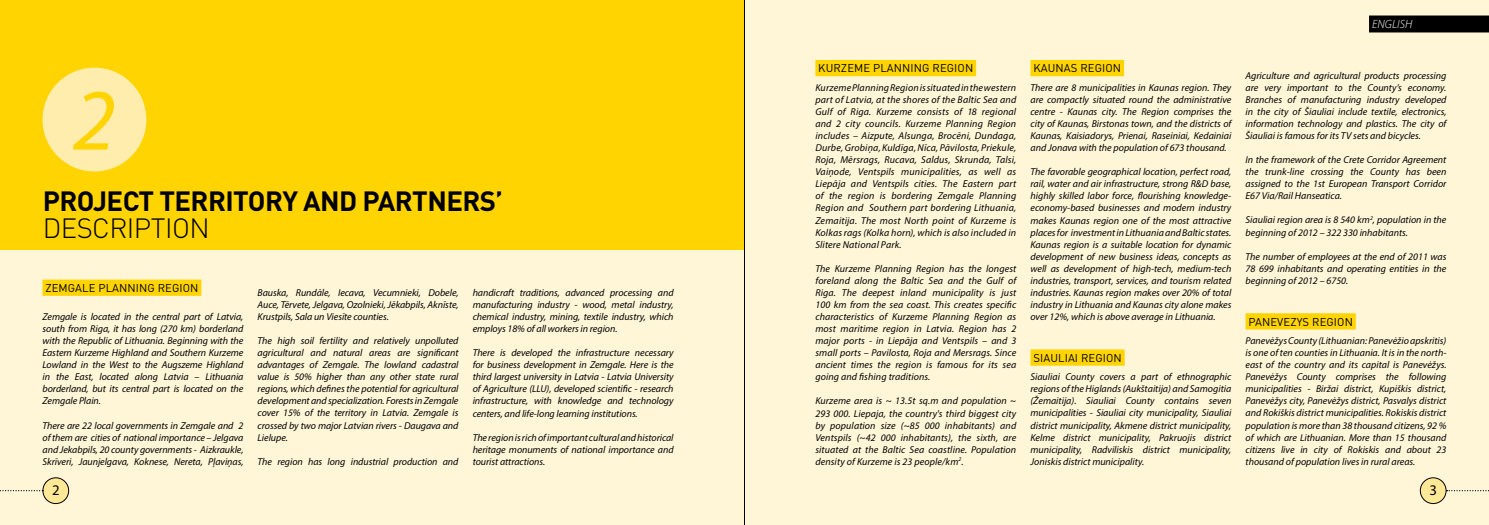
<style>
.page{position:relative;width:1489px;height:525px;background:#fff}
.page>*{position:absolute;margin:0;border:0;box-sizing:border-box;transform-origin:0 0}
.t1{font:italic 87.62px "Myriad Pro";color:#ffd400}
.t2{font:700 27.5px "DIN Pro";letter-spacing:-.02em;color:#000}
.t3{font:300 27.5px "DIN Pro";letter-spacing:-.02em;color:#000}
.t4{font:14.75px "Myriad Pro";color:#000}
.t5{font:italic 300 12px "Myriad Pro";letter-spacing:.01em;color:#fff}
.t6{font:11.25px "DIN Pro";letter-spacing:.01em;color:#000}
.t7{font:italic 10px/12px "Myriad Pro";color:#000;text-align:justify}
</style>
<div class="page">
<div style="left:0;top:0;width:1488px;height:524px;background:#fff6d8"></div>
<div style="left:0;top:0;width:744px;height:250px;background:#ffd400"></div>
<div style="left:43px;top:68px;width:103px;height:103px;background:#ffedae;border-radius:50%"></div>
<div style="left:43px;top:279px;width:158px;height:17px;background:#ffd400"></div>
<div style="left:815px;top:60px;width:161px;height:16px;background:#ffd400"></div>
<div style="left:1030px;top:60px;width:93px;height:16px;background:#ffd400"></div>
<div style="left:1030px;top:349px;width:94px;height:16px;background:#ffd400"></div>
<div style="left:1245px;top:313px;width:110px;height:16px;background:#ffd400"></div>
<div style="left:1420px;top:477px;width:25px;height:26px;background:#ffe997;border-radius:50%"></div>
<div style="left:1419px;top:477px;width:27px;height:26px;border:1px solid #000;border-radius:50%"></div>
<div style="left:43px;top:477px;width:26px;height:26px;background:#ffe997;border-radius:50%"></div>
<div style="left:42px;top:477px;width:27px;height:26px;border:1px solid #000;border-radius:50%"></div>
<svg style="left:0;top:490px;width:43px;height:1px"></svg>
<hr style="left:744px;top:0;width:1px;height:524px;background:#000">
<svg style="left:1446px;top:490px;width:43px;height:1px"></svg>
<div style="left:1368px;top:16px;width:120px;height:16px;background:#000"></div>
<h1 class="t1" style="left:73px;top:66px;width:45px">2</h1>
<h2 class="t2" style="left:43px;top:182px;width:462px">PROJECT TERRITORY AND PARTNERS’</h2>
<h2 class="t3" style="left:43px;top:209px;width:168px">DESCRIPTION</h2>
<p class="t6" style="left:45px;top:280px;width:155px">ZEMGALE PLANNING REGION</p>
<p class="t7" style="left:43px;top:310px;width:202px">Zemgale is located in the central part of Latvia, south from Riga, it has long (270 km) borderland with the Republic of Lithuania. Beginning with the Eastern Kurzeme Highland and Southern Kurzeme Lowland in the West to the Augszeme Highland in the East, located along Latvia – Lithuania borderland, but its central part is located on the Zemgale Plain.</p>
<p class="t7" style="left:43px;top:419px;width:202px">There are 22 local governments in Zemgale and 2 of them are cities of national importance – Jelgava and Jekabpils, 20 county governments - Aizkraukle, Skrīveri, Jaunjelgava, Koknese, Nereta, Pļaviņas,</p>
<p class="t7" style="left:257px;top:286px;width:202px">Bauska, Rundāle, Iecava, Vecumnieki, Dobele, Auce, Tērvete, Jelgava, Ozolnieki, Jēkabpils, Aknīste, Krustpils, Sala un Viesīte counties.</p>
<p class="t7" style="left:257px;top:334px;width:202px">The high soil fertility and relatively unpolluted agricultural and natural areas are significant advantages of Zemgale. The lowland cadastral value is 50% higher than any other state rural regions, which defines the potential for agricultural development and specialization. Forests in Zemgale cover 15% of the territory in Latvia. Zemgale is crossed by two major Latvian rivers - Daugava and Lielupe.</p>
<p class="t7" style="left:257px;top:455px;width:202px">The region has long industrial production and</p>
<p class="t7" style="left:472px;top:286px;width:202px">handicraft traditions, advanced processing and manufacturing industry - wood, metal industry, chemical industry, mining, textile industry, which employs 18% of all workers in region.</p>
<p class="t7" style="left:472px;top:346px;width:202px">There is developed the infrastructure necessary for business development in Zemgale. Here is the third largest university in Latvia - Latvia University of Agriculture (LLU), developed scientific - research infrastructure, with knowledge and technology centers, and life-long learning institutions.</p>
<p class="t7" style="left:472px;top:431px;width:202px">The region is rich of important cultural and historical heritage monuments of national importance and tourist attractions.</p>
<p class="t5" style="left:1371px;top:18px;width:42px">ENGLISH</p>
<p class="t6" style="left:818px;top:61px;width:156px">KURZEME PLANNING REGION</p>
<p class="t7" style="left:815px;top:81px;width:202px">Kurzeme Planning Region is situated in the western part of Latvia, at the shores of the Baltic Sea and Gulf of Riga. Kurzeme consists of 18 regional and 2 city councils. Kurzeme Planning Region includes – Aizpute, Alsunga, Brocēni, Dundaga, Durbe, Grobiņa, Kuldīga, Nīca, Pāvilosta, Priekule, Roja, Mērsrags, Rucava, Saldus, Skrunda, Talsi, Vaiņode, Ventspils municipalities, as well as Liepāja and Ventspils cities. The Eastern part of the region is bordering Zemgale Planning Region and Southern part bordering Lithuania, Zemaitija. The most North point of Kurzeme is Kolkas rags (Kolka horn), which is also included in Slitere National Park.</p>
<p class="t7" style="left:815px;top:262px;width:202px">The Kurzeme Planning Region has the longest foreland along the Baltic Sea and the Gulf of Riga. The deepest inland municipality is just 100 km from the sea coast. This creates specific characteristics of Kurzeme Planning Region as most maritime region in Latvia. Region has 2 major ports - in Liepāja and Ventspils – and 3 small ports – Pavilosta, Roja and Mersrags. Since ancient times the region is famous for its sea going and fishing traditions.</p>
<p class="t7" style="left:815px;top:394px;width:202px">Kurzeme area is ~ 13.5t sq.m and population ~ 293 000. Liepaja, the country's third biggest city by population size (~85 000 inhabitants) and Ventspils (~42 000 inhabitants), the sixth, are situated at the Baltic Sea coastline. Population density of Kurzeme is 23 people/km<sup>2</sup>.</p>
<p class="t6" style="left:1033px;top:61px;width:89px">KAUNAS REGION</p>
<p class="t7" style="left:1030px;top:81px;width:202px">There are 8 municipalities in Kaunas region. They are compactly situated round the administrative centre - Kaunas city. The Region comprises the city of Kaunas, Birstonas town, and the districts of Kaunas, Kaisiadorys, Prienai, Raseiniai, Kedainiai and Jonava with the population of 673 thousand.</p>
<p class="t7" style="left:1030px;top:166px;width:202px">The favorable geographical location, perfect road, rail, water and air infrastructure, strong R&amp;D base, highly skilled labor force, flourishing knowledge&shy;economy-based businesses and modern industry makes Kaunas region one of the most attractive places for investment in Lithuania and Baltic states.<br>Kaunas region is a suitable location for dynamic development of new business ideas, concepts as well as development of high-tech, medium-tech industries, transport, services, and tourism related industries. Kaunas region makes over 20% of total industry in Lithuania and Kaunas city alone makes over 12%, which is above average in Lithuania.</p>
<p class="t6" style="left:1033px;top:350px;width:90px">SIAULIAI REGION</p>
<p class="t7" style="left:1030px;top:370px;width:202px">Siauliai County covers a part of ethnographic regions of the Higlands (Aukštaitija) and Samogitia (Žemaitija). Siauliai County contains seven municipalities - Siauliai city municipality, Siauliai district municipality, Akmene district municipality, Kelme district municipality, Pakruojis district municipality, Radviliskis district municipality, Joniskis district municipality.</p>
<p class="t7" style="left:1245px;top:69px;width:202px">Agriculture and agricultural products processing are very important to the County’s economy.<br>Branches of manufacturing industry developed in the city of Šiauliai include textile, electronics, information technology and plastics. The city of Šiauliai is famous for its TV sets and bicycles.</p>
<p class="t7" style="left:1245px;top:153px;width:202px">In the framework of the Crete Corridor Agreement the trunk-line crossing the County has been assigned to the 1st European Transport Corridor E67 Via/Rail Hanseatica.</p>
<p class="t7" style="left:1245px;top:214px;width:202px">Siauliai region area is 8 540 km<sup>2</sup>, population in the beginning of 2012 – 322 330 inhabitants.</p>
<p class="t7" style="left:1245px;top:250px;width:202px">The number of employees at the end of 2011 was 78 699 inhabitants and operating entities in the beginning of 2012 – 6750.</p>
<p class="t6" style="left:1248px;top:314px;width:106px">PANEVEZYS REGION</p>
<p class="t7" style="left:1245px;top:334px;width:202px">Panevėžys County (Lithuanian: Panevėžio apskritis) is one of ten counties in Lithuania. It is in the north&shy;east of the country and its capital is Panevėžys.<br>Panevėžys County comprises the following municipalities - Biržai district, Kupiškis district, Panevėžys city, Panevėžys district, Pasvalys district and Rokiškis district municipalities. Rokiskis district population is more than 38 thousand citizens, 92 % of which are Lithuanian. More than 15 thousand citizens live in city of Rokiskis and about 23 thousand of population lives in rural areas.</p>
<h3 class="t4" style="left:52px;top:481px;width:9px">2</h3>
<h3 class="t4" style="left:1429px;top:481px;width:9px">3</h3>
</div>
